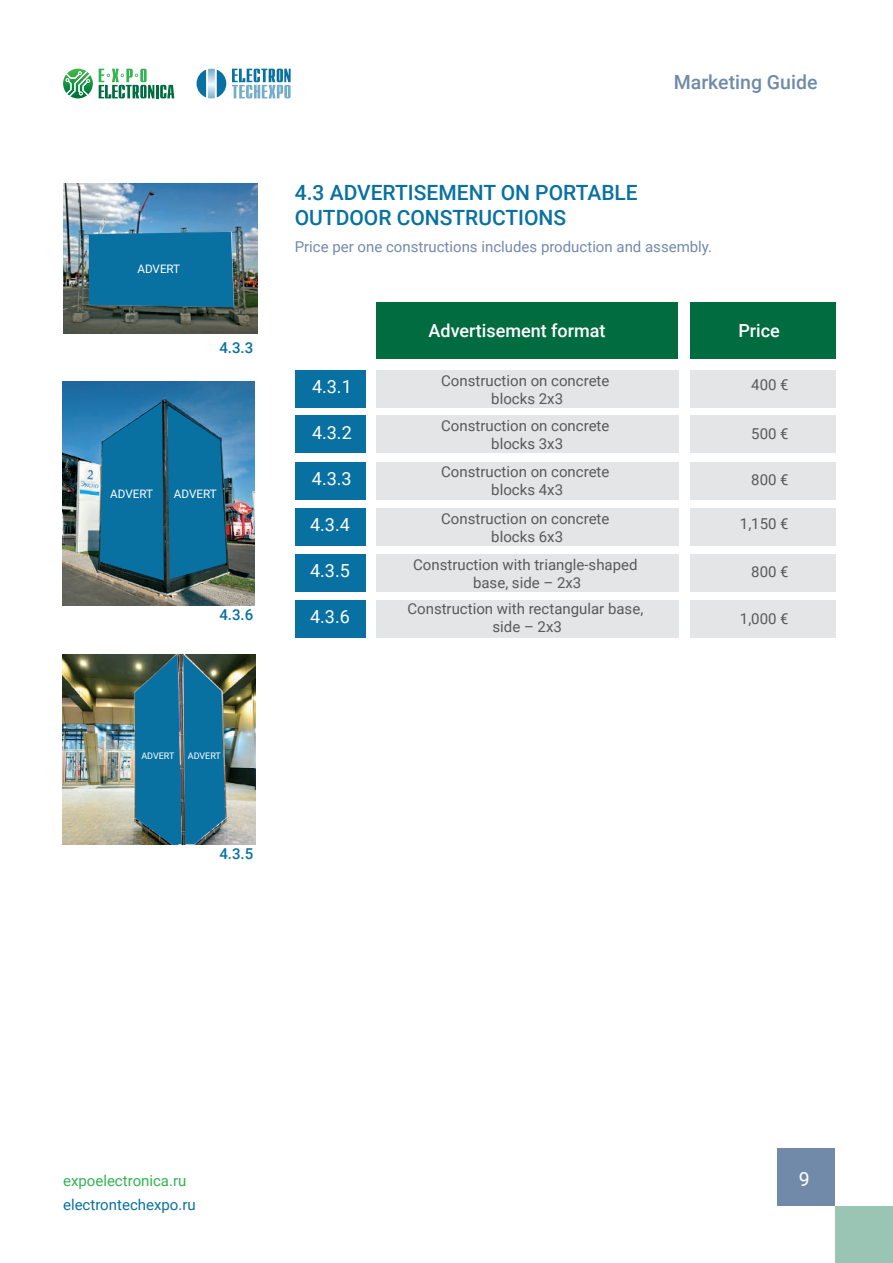
<style>
.page{position:relative;width:893px;height:1263px;background:#fff}
.page>*{position:absolute;margin:0;border:0;box-sizing:border-box;transform-origin:0 0}
.t1{font:500 21px/25.2px "Roboto";color:#0871a1}
.t2{font:500 19.5px "Roboto";color:#718aaa}
.t3{font:19.5px "Roboto";color:#fff}
.t4{font:18px "Roboto";color:#fff}
.t5{font:500 18px "Roboto";color:#fff}
.t6{font:15px/18px "Roboto";color:#58595b;text-align:center}
.t7{font:15px "Roboto";color:#718aaa}
.t8{font:15px "Roboto";color:#0871a1}
.t9{font:15px "Roboto";color:#31b451}
.t10{font:500 15px "Roboto";color:#0871a1}
.t11{font:11.7px "Roboto";color:#fff}
.t12{font:9px "Roboto";color:#fff}
</style>
<div class="page">
<svg style="left:99px;top:69px;width:75px;height:29px"></svg>
<svg style="left:63px;top:69px;width:30px;height:29px"></svg>
<svg style="left:232px;top:69px;width:59px;height:29px"></svg>
<svg style="left:197px;top:69px;width:29px;height:29px"></svg>
<div style="left:835px;top:1206px;width:58px;height:57px;background:#9ac4b3"></div>
<div style="left:777px;top:1148px;width:58px;height:58px;background:#718aaa"></div>
<div style="left:690px;top:600px;width:146px;height:37px;background:#e4e5e6"></div>
<div style="left:295px;top:370px;width:71px;height:37px;background:#0871a1"></div>
<div style="left:295px;top:416px;width:71px;height:37px;background:#0871a1"></div>
<div style="left:377px;top:370px;width:302px;height:37px;background:#e4e5e6"></div>
<div style="left:690px;top:370px;width:146px;height:37px;background:#e4e5e6"></div>
<div style="left:376px;top:302px;width:302px;height:56px;background:#006c40"></div>
<div style="left:690px;top:302px;width:146px;height:56px;background:#006c40"></div>
<div style="left:377px;top:416px;width:302px;height:37px;background:#e4e5e6"></div>
<div style="left:690px;top:416px;width:146px;height:37px;background:#e4e5e6"></div>
<div style="left:295px;top:463px;width:71px;height:37px;background:#0871a1"></div>
<div style="left:377px;top:463px;width:302px;height:37px;background:#e4e5e6"></div>
<div style="left:690px;top:463px;width:146px;height:37px;background:#e4e5e6"></div>
<div style="left:295px;top:508px;width:71px;height:38px;background:#0871a1"></div>
<div style="left:295px;top:554px;width:71px;height:38px;background:#0871a1"></div>
<div style="left:376px;top:508px;width:303px;height:38px;background:#e4e5e6"></div>
<div style="left:690px;top:508px;width:146px;height:38px;background:#e4e5e6"></div>
<div style="left:376px;top:554px;width:303px;height:38px;background:#e4e5e6"></div>
<div style="left:690px;top:554px;width:146px;height:38px;background:#e4e5e6"></div>
<div style="left:295px;top:600px;width:71px;height:37px;background:#0871a1"></div>
<div style="left:376px;top:600px;width:303px;height:37px;background:#e4e5e6"></div>
<img style="left:63px;top:184px;width:194px;height:150px">
<div style="left:89px;top:232px;width:145px;height:75px;background:#0871a1"></div>
<img style="left:62px;top:382px;width:193px;height:223px">
<svg style="left:100px;top:402px;width:127px;height:179px"></svg>
<img style="left:63px;top:655px;width:192px;height:189px">
<svg style="left:135px;top:654px;width:90px;height:190px"></svg>
<p class="t11" style="left:137px;top:261px;width:44px">ADVERT</p>
<p class="t10" style="left:219px;top:337px;width:35px">4.3.3</p>
<p class="t11" style="left:110px;top:486px;width:44px">ADVERT</p>
<p class="t11" style="left:174px;top:486px;width:44px">ADVERT</p>
<p class="t10" style="left:219px;top:604px;width:35px">4.3.6</p>
<h2 class="t2" style="left:674px;top:68px;width:145px">Marketing Guide</h2>
<h1 class="t1" style="left:295px;top:179px;width:345px">4.3 ADVERTISEMENT ON PORTABLE<br>OUTDOOR CONSTRUCTIONS</h1>
<p class="t7" style="left:295px;top:236px;width:419px">Price per one constructions includes production and assembly.</p>
<p class="t4" style="left:312px;top:374px;width:41px">4.3.1</p>
<p class="t4" style="left:312px;top:420px;width:41px">4.3.2</p>
<p class="t5" style="left:429px;top:317px;width:179px">Advertisement format</p>
<p class="t5" style="left:738px;top:317px;width:43px">Price</p>
<p class="t6" style="left:441px;top:371px;width:170px">Construction on concrete blocks 2х3</p>
<p class="t6" style="left:441px;top:416px;width:170px">Construction on concrete blocks 3х3</p>
<p class="t6" style="left:751px;top:375px;width:39px">400 €</p>
<p class="t6" style="left:751px;top:424px;width:39px">500 €</p>
<p class="t4" style="left:312px;top:466px;width:41px">4.3.3</p>
<p class="t6" style="left:441px;top:462px;width:170px">Construction on concrete blocks 4х3</p>
<p class="t6" style="left:751px;top:470px;width:39px">800 €</p>
<p class="t4" style="left:310px;top:512px;width:41px">4.3.4</p>
<p class="t4" style="left:310px;top:558px;width:41px">4.3.5</p>
<p class="t6" style="left:441px;top:509px;width:170px">Construction on concrete blocks 6х3</p>
<p class="t6" style="left:413px;top:555px;width:226px">Construction with triangle-shaped base, side – 2х3</p>
<p class="t6" style="left:740px;top:514px;width:50px">1,150 €</p>
<p class="t6" style="left:751px;top:562px;width:39px">800 €</p>
<p class="t4" style="left:310px;top:604px;width:41px">4.3.6</p>
<p class="t6" style="left:407px;top:599px;width:237px">Construction with rectangular base, side – 2х3</p>
<p class="t6" style="left:740px;top:609px;width:50px">1,000 €</p>
<p class="t12" style="left:141px;top:749px;width:35px">ADVERT</p>
<p class="t12" style="left:188px;top:749px;width:35px">ADVERT</p>
<p class="t10" style="left:219px;top:843px;width:35px">4.3.5</p>
<p class="t9" style="left:63px;top:1170px;width:125px">expoelectronica.ru</p>
<p class="t8" style="left:63px;top:1194px;width:134px">electrontechexpo.ru</p>
<h2 class="t3" style="left:799px;top:1165px;width:12px">9</h2>
</div>
